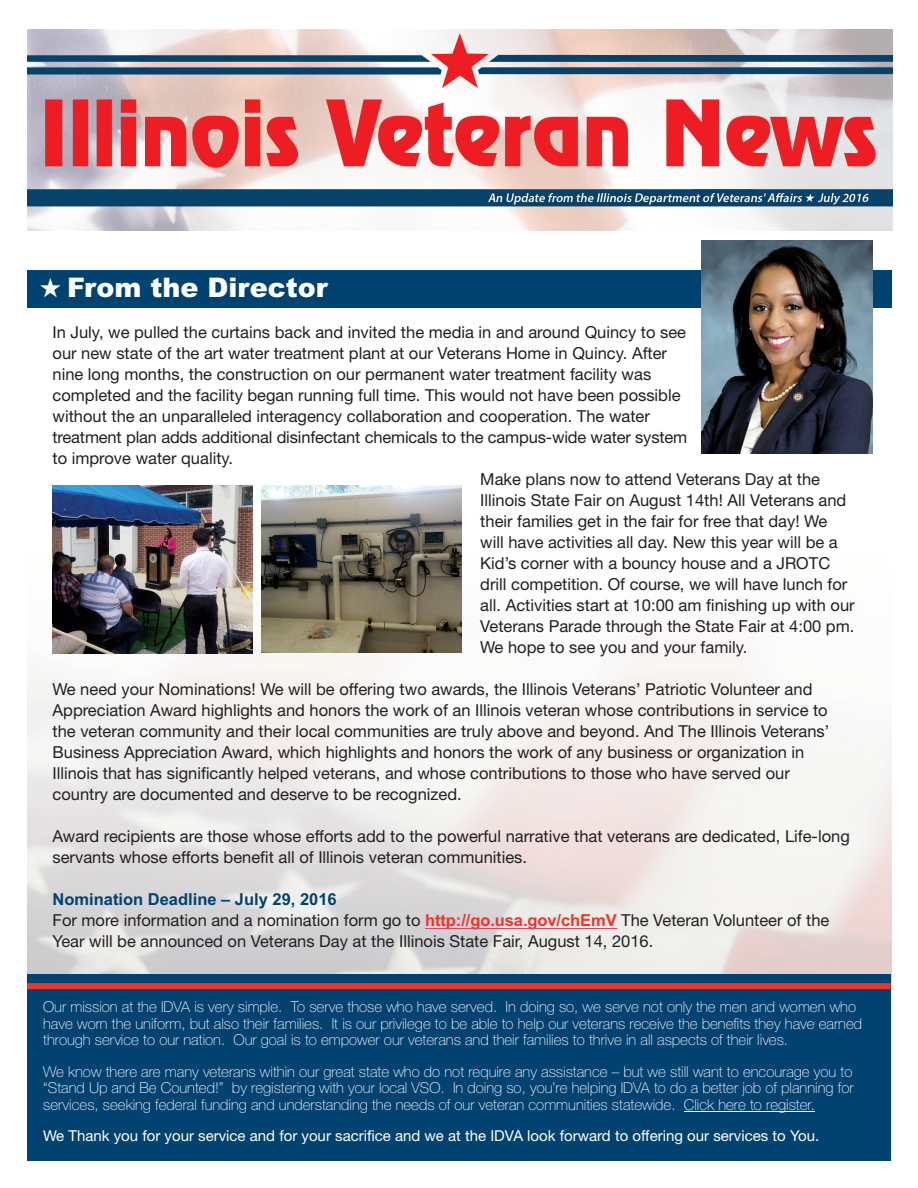
<style>
.page{position:relative;width:918px;height:1188px;background:#fff}
.page>*{position:absolute;margin:0;border:0;box-sizing:border-box;transform-origin:0 0}
.t1{font:900 27px "Arial";color:#fff}
.t2{font:16.5px/21px "Helvetica Neue LT Std";color:#231f20}
.t3{font:700 16.5px "Arial";color:#004270}
.t4{font:100 15px/16.5px "Helvetica Neue LT Std";color:#fff}
.t5{font:15px "Helvetica Neue LT Std";color:#fff}
.s1{font-family:"Arial";font-weight:700;color:#ee3529}
</style>
<div class="page">
<img style="left:27px;top:485px;width:864px;height:490px">
<img style="left:27px;top:29px;width:866px;height:201px">
<div style="left:27px;top:270px;width:864px;height:37px;background:#004270"></div>
<hr style="left:425px;top:928px;width:192px;height:1px;background:#ee3d56">
<div style="left:27px;top:975px;width:864px;height:186px;background:#004270"></div>
<div style="left:27px;top:983px;width:864px;height:6px;background:#ee3529"></div>
<hr style="left:684px;top:1111px;width:131px;height:1px;background:#fff">
<img style="left:53px;top:485px;width:200px;height:168px">
<img style="left:262px;top:485px;width:200px;height:167px">
<img style="left:702px;top:240px;width:170px;height:214px">
<h1 class="t1" style="left:40px;top:272px;width:290px">★ From the Director</h1>
<p class="t2" style="left:53px;top:324px;width:635px">In July, we pulled the curtains back and invited the media in and around Quincy to see</p>
<p class="t2" style="left:53px;top:345px;width:616px">our new state of the art water treatment plant at our Veterans Home in Quincy. After</p>
<p class="t2" style="left:53px;top:366px;width:600px">nine long months, the construction on our permanent water treatment facility was</p>
<p class="t2" style="left:53px;top:387px;width:630px">completed and the facility began running full time. This would not have been possible</p>
<p class="t2" style="left:53px;top:408px;width:599px">without the an unparalleled interagency collaboration and cooperation. The water</p>
<p class="t2" style="left:53px;top:429px;width:636px">treatment plan adds additional disinfectant chemicals to the campus-wide water system</p>
<p class="t2" style="left:53px;top:450px;width:182px">to improve water quality.</p>
<p class="t2" style="left:480px;top:471px;width:341px">Make plans now to attend Veterans Day at the</p>
<p class="t2" style="left:480px;top:492px;width:368px">Illinois State Fair on August 14th! All Veterans and</p>
<p class="t2" style="left:480px;top:513px;width:349px">their families get in the fair for free that day! We</p>
<p class="t2" style="left:480px;top:534px;width:359px">will have activities all day. New this year will be a</p>
<p class="t2" style="left:480px;top:555px;width:351px">Kid’s corner with a bouncy house and a JROTC</p>
<p class="t2" style="left:480px;top:576px;width:368px">drill competition. Of course, we will have lunch for</p>
<p class="t2" style="left:480px;top:597px;width:376px">all. Activities start at 10:00 am finishing up with our</p>
<p class="t2" style="left:480px;top:618px;width:376px">Veterans Parade through the State Fair at 4:00 pm.</p>
<p class="t2" style="left:480px;top:639px;width:269px">We hope to see you and your family.</p>
<p class="t2" style="left:53px;top:681px;width:778px">We need your Nominations! We will be offering two awards, the Illinois Veterans’ Patriotic Volunteer and Appreciation Award highlights and honors the work of an Illinois veteran whose contributions in service to the veteran community and their local communities are truly above and beyond. And The Illinois Veterans’ Business Appreciation Award, which highlights and honors the work of any business or organization in Illinois that has significantly helped veterans, and whose contributions to those who have served our country are documented and deserve to be recognized.</p>
<p class="t2" style="left:53px;top:828px;width:799px">Award recipients are those whose efforts add to the powerful narrative that veterans are dedicated, Life-long servants whose efforts benefit all of Illinois veteran communities.</p>
<p class="t3" style="left:53px;top:890px;width:286px">Nomination Deadline – July 29, 2016</p>
<p class="t2" style="left:53px;top:912px;width:778px">For more information and a nomination form go to <span class="s1">http://go.usa.gov/chEmV</span> The Veteran Volunteer of the<br>Year will be announced on Veterans Day at the Illinois State Fair, August 14, 2016.</p>
<p class="t4" style="left:43px;top:1000px;width:820px">Our mission at the IDVA is very simple. To serve those who have served. In doing so, we serve not only the men and women who have worn the uniform, but also their families. It is our privilege to be able to help our veterans receive the benefits they have earned through service to our nation. Our goal is to empower our veterans and their families to thrive in all aspects of their lives.</p>
<p class="t4" style="left:43px;top:1065px;width:812px;text-align:justify">We know there are many veterans within our great state who do not require any assistance – but we still want to encourage you to “Stand Up and Be Counted!” by registering with your local VSO. In doing so, you’re helping IDVA to do a better job of planning for services, seeking federal funding and understanding the needs of our veteran communities statewide. Click here to register.</p>
<p class="t5" style="left:43px;top:1131px;width:777px">We Thank you for your service and for your sacrifice and we at the IDVA look forward to offering our services to You.</p>
</div>
